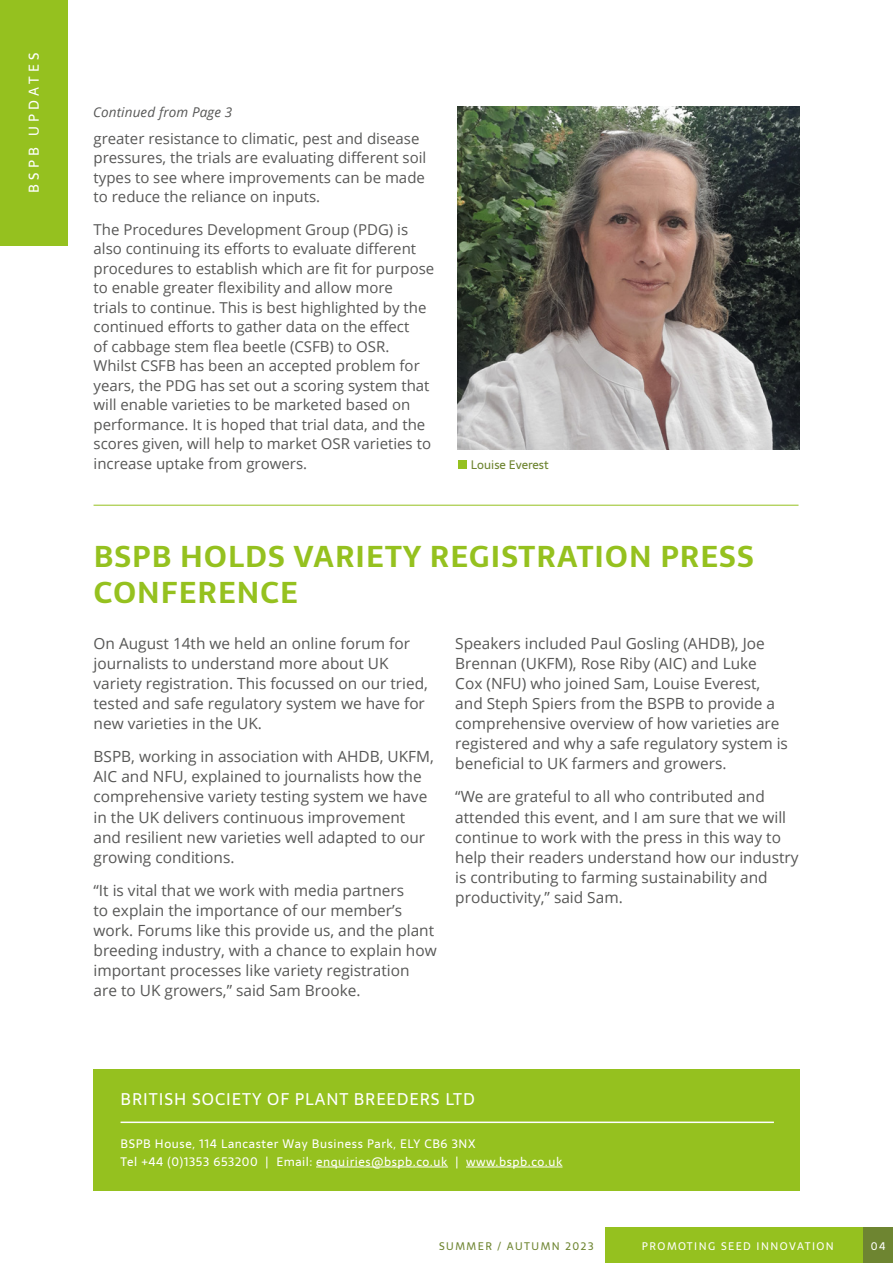
<style>
.page{position:relative;width:893px;height:1263px;background:#fff}
.page>*{position:absolute;margin:0;border:0;box-sizing:border-box;transform-origin:0 0}
.Headline_-_32pt_Bold{font:700 30px/36px "Sarala";letter-spacing:.04em;color:#95c11f}
.Title_Header_-_30pt{font:16.5px "Sarala";letter-spacing:.06em;color:#fff}
.body_copy__no_drop_cap{font:15.45px/20.1px "Open Sans";color:#575756}
.body_copy__no_drop_cap-2{font:15px/19.5px "Open Sans";color:#575756}
.Title_Header_-_30pt-2{font:13.95px "Sarala";letter-spacing:.3em;color:#fff}
.Title_Pull_Text{font:italic 13.5px "Open Sans";letter-spacing:.01em;color:#575756}
.Title_Header_-_30pt-3{font:12px "Sarala";letter-spacing:.05em;color:#fff}
.Title_Pull_Text-2{font:12px "Sarala";color:#6e8531}
.Title_Header_-_30pt-4{font:10.8px "Sarala";letter-spacing:.14em;color:#fff}
.Title_Header_-_30pt-5{font:10.8px "Sarala";letter-spacing:.14em;color:#6e8531}
</style>
<div class="page">
<div style="left:0;top:0;width:68px;height:246px;background:#95c11f"></div>
<div style="left:94px;top:1069px;width:706px;height:122px;background:#95c11f"></div>
<hr style="left:121px;top:1121px;width:653px;height:2px;background:#fff">
<hr style="left:316px;top:1167px;width:132px;height:1px;background:#fff">
<hr style="left:466px;top:1167px;width:96px;height:1px;background:#fff">
<div style="left:605px;top:1227px;width:258px;height:36px;background:#95c11f"></div>
<div style="left:863px;top:1227px;width:30px;height:36px;background:#6e8531"></div>
<img style="left:458px;top:106px;width:341px;height:344px">
<div style="left:458px;top:460px;width:8px;height:9px;background:#95c11f"></div>
<hr style="left:94px;top:505px;width:704px;height:1px;background:#95c11f">
<p class="Title_Header_-_30pt-2" style="left:23px;top:193px;width:141px;rotate:-90deg">BSPB UPDATES</p>
<p class="Title_Pull_Text" style="left:93px;top:102px;width:141px">Continued from Page 3</p>
<p class="body_copy__no_drop_cap-2" style="left:94px;top:128px;width:334px">greater resistance to climatic, pest and disease pressures, the trials are evaluating different soil types to see where improvements can be made to reduce the reliance on inputs.</p>
<p class="body_copy__no_drop_cap-2" style="left:94px;top:219px;width:342px">The Procedures Development Group (PDG) is also continuing its efforts to evaluate different procedures to establish which are fit for purpose to enable greater flexibility and allow more<br>trials to continue. This is best highlighted by the continued efforts to gather data on the effect<br>of cabbage stem flea beetle (CSFB) to OSR.<br>Whilst CSFB has been an accepted problem for years, the PDG has set out a scoring system that will enable varieties to be marketed based on performance. It is hoped that trial data, and the scores given, will help to market OSR varieties to increase uptake from growers.</p>
<p class="Title_Pull_Text-2" style="left:471px;top:455px;width:79px">Louise Everest</p>
<p class="Headline_-_32pt_Bold" style="left:94px;top:539px;width:662px">BSPB HOLDS VARIETY REGISTRATION PRESS<br>CONFERENCE</p>
<p class="body_copy__no_drop_cap" style="left:94px;top:633px;width:336px">On August 14th we held an online forum for journalists to understand more about UK variety registration. This focussed on our tried, tested and safe regulatory system we have for new varieties in the UK.</p>
<p class="body_copy__no_drop_cap" style="left:94px;top:746px;width:342px">BSPB, working in association with AHDB, UKFM, AIC and NFU, explained to journalists how the comprehensive variety testing system we have in the UK delivers continuous improvement and resilient new varieties well adapted to our growing conditions.</p>
<p class="body_copy__no_drop_cap" style="left:94px;top:880px;width:345px">“It is vital that we work with media partners<br>to explain the importance of our member’s work. Forums like this provide us, and the plant breeding industry, with a chance to explain how important processes like variety registration are to UK growers,” said Sam Brooke.</p>
<p class="body_copy__no_drop_cap" style="left:455px;top:633px;width:334px">Speakers included Paul Gosling (AHDB), Joe Brennan (UKFM), Rose Riby (AIC) and Luke<br>Cox (NFU) who joined Sam, Louise Everest, and Steph Spiers from the BSPB to provide a comprehensive overview of how varieties are registered and why a safe regulatory system is beneficial to UK farmers and growers.</p>
<p class="body_copy__no_drop_cap" style="left:455px;top:786px;width:345px">“We are grateful to all who contributed and attended this event, and I am sure that we will continue to work with the press in this way to help their readers understand how our industry is contributing to farming sustainability and productivity,” said Sam.</p>
<p class="Title_Header_-_30pt" style="left:121px;top:1086px;width:356px">BRITISH SOCIETY OF PLANT BREEDERS LTD</p>
<p class="Title_Header_-_30pt-3" style="left:121px;top:1134px;width:356px">BSPB House, 114 Lancaster Way Business Park, ELY CB6 3NX</p>
<p class="Title_Header_-_30pt-3" style="left:121px;top:1152px;width:443px">Tel +44 (0)1353 653200 | Email: enquiries@bspb.co.uk | www.bspb.co.uk</p>
<p class="Title_Header_-_30pt-5" style="left:439px;top:1238px;width:156px">SUMMER / AUTUMN 2023</p>
<p class="Title_Header_-_30pt-4" style="left:642px;top:1238px;width:193px">PROMOTING SEED INNOVATION</p>
<p class="Title_Header_-_30pt-4" style="left:871px;top:1238px;width:16px">04</p>
</div>
